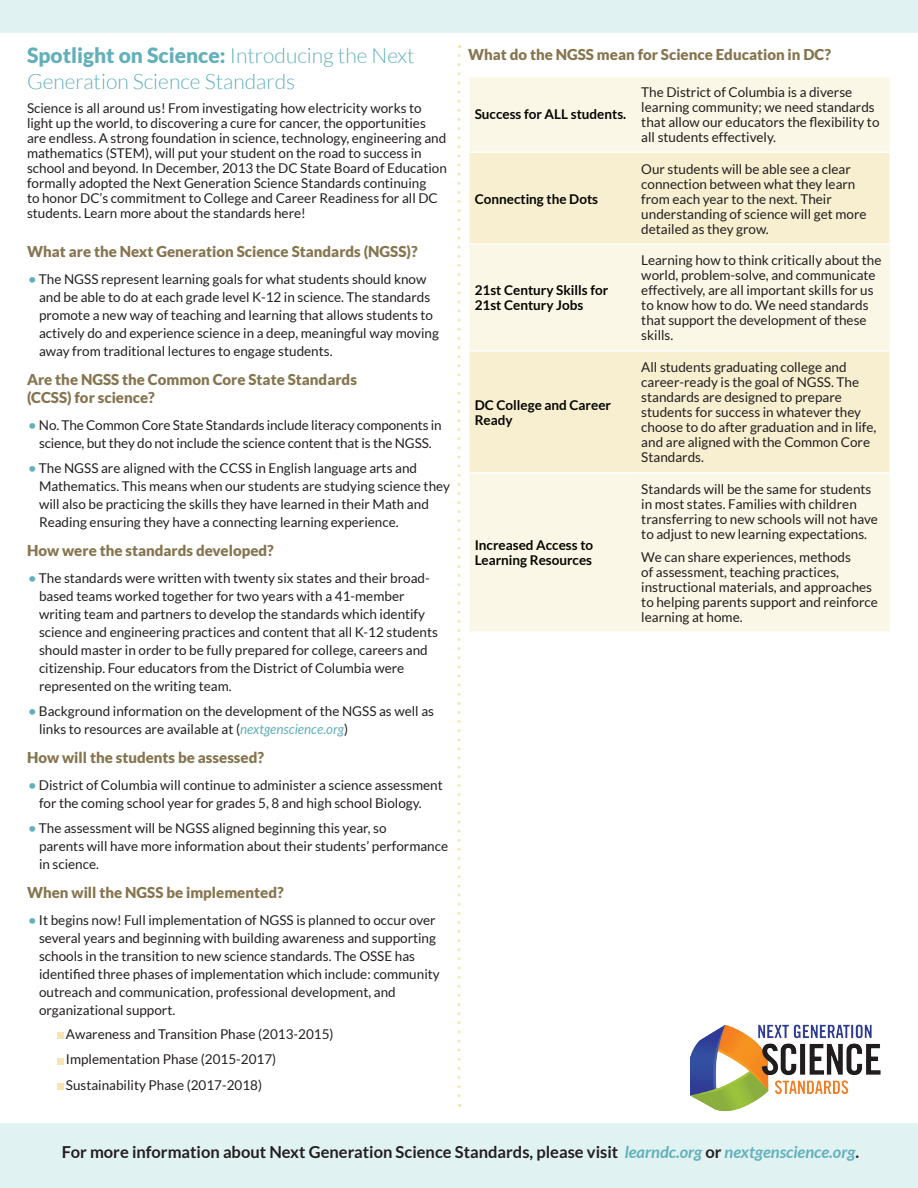
<style>
.page{position:relative;width:918px;height:1188px;background:#fff}
.page>*{position:absolute;margin:0;border:0;box-sizing:border-box;transform-origin:0 0}
.t1{font:300 21px/25.2px "Lato";color:#63b0bb}
.t2{font:700 16.5px "Lato";color:#231f20}
.t3{font:900 15px/18px "Lato";color:#86754f}
.t4{font:13.5px/15px "Lato";color:#231f20}
.t5{font:700 13.5px/15px "Lato";color:#040503}
.s1{font-weight:900}
.s2{font-weight:700;color:#63b0bb}
.s3{font-style:italic;color:#63b0bb}
</style>
<div class="page">
<div style="left:0;top:1123px;width:918px;height:65px;background:#e0f2f1"></div>
<div style="left:57px;top:1032px;width:6px;height:7px;background:#f3e6b1"></div>
<svg style="left:57px;top:1058px;width:6px;height:6px"></svg>
<div style="left:57px;top:1083px;width:6px;height:7px;background:#f3e6b1"></div>
<div style="left:470px;top:78px;width:420px;height:553px;background:#faf7e6"></div>
<svg style="left:470px;top:152px;width:420px;height:321px;fill:#f7efcf"></svg>
<hr style="left:470px;top:151px;width:165px;height:2px;background:#fff">
<hr style="left:635px;top:151px;width:254px;height:2px;background:#fff">
<hr style="left:470px;top:243px;width:165px;height:2px;background:#fff">
<hr style="left:635px;top:243px;width:254px;height:2px;background:#fff">
<hr style="left:470px;top:350px;width:165px;height:2px;background:#fff">
<hr style="left:635px;top:350px;width:254px;height:2px;background:#fff">
<hr style="left:470px;top:472px;width:165px;height:2px;background:#fff">
<hr style="left:635px;top:472px;width:254px;height:2px;background:#fff">
<svg style="left:458px;top:55px;width:2px;height:1052px"></svg>
<div style="left:0;top:0;width:918px;height:32px;background:#e0f2f1"></div>
<img style="left:690px;top:1024px;width:191px;height:88px">
<h1 class="t1" style="left:27px;top:43px;width:389px"><span class="s1">Spotlight on Science:</span> Introducing the Next<br>Generation Science Standards</h1>
<p class="t4" style="left:27px;top:100px;width:421px">Science is all around us! From investigating how electricity works to light up the world, to discovering a cure for cancer, the opportunities are endless. A strong foundation in science, technology, engineering and mathematics (STEM), will put your student on the road to success in school and beyond. In December, 2013 the DC State Board of Education formally adopted the Next Generation Science Standards continuing<br>to honor DC’s commitment to College and Career Readiness for all DC students. Learn more about the standards here!</p>
<p class="t3" style="left:27px;top:242px;width:392px">What are the Next Generation Science Standards (NGSS)?</p>
<p class="t4" style="left:39px;top:270px;width:402px;line-height:18px;text-indent:-11px"><span class="s2">•</span> The NGSS represent learning goals for what students should know and be able to do at each grade level K-12 in science. The standards promote a new way of teaching and learning that allows students to actively do and experience science in a deep, meaningful way moving away from traditional lectures to engage students.</p>
<p class="t3" style="left:27px;top:370px;width:331px">Are the NGSS the Common Core State Standards (CCSS) for science?</p>
<p class="t4" style="left:28px;top:416px;width:415px;line-height:18px;text-align:center"><span class="s2">•</span> No. The Common Core State Standards include literacy components in science, but they do not include the science content that is the NGSS.</p>
<p class="t4" style="left:39px;top:459px;width:412px;line-height:18px;text-indent:-11px"><span class="s2">•</span> The NGSS are aligned with the CCSS in English language arts and Mathematics. This means when our students are studying science they will also be practicing the skills they have learned in their Math and Reading ensuring they have a connecting learning experience.</p>
<p class="t3" style="left:27px;top:541px;width:248px">How were the standards developed?</p>
<p class="t4" style="left:39px;top:569px;width:400px;line-height:18px;text-indent:-11px"><span class="s2">•</span> The standards were written with twenty six states and their broad&shy;based teams worked together for two years with a 41-member writing team and partners to develop the standards which identify science and engineering practices and content that all K-12 students should master in order to be fully prepared for college, careers and citizenship. Four educators from the District of Columbia were represented on the writing team.</p>
<p class="t4" style="left:39px;top:702px;width:397px;line-height:18px;text-indent:-11px"><span class="s2">•</span> Background information on the development of the NGSS as well as links to resources are available at (<span class="s3">nextgenscience.org</span>)</p>
<p class="t3" style="left:27px;top:748px;width:239px">How will the students be assessed?</p>
<p class="t4" style="left:39px;top:776px;width:405px;line-height:18px;text-indent:-11px"><span class="s2">•</span> District of Columbia will continue to administer a science assessment for the coming school year for grades 5, 8 and high school Biology.</p>
<p class="t4" style="left:39px;top:819px;width:411px;line-height:18px;text-indent:-11px"><span class="s2">•</span> The assessment will be NGSS aligned beginning this year, so<br>parents will have more information about their students’ performance in science.</p>
<p class="t3" style="left:27px;top:883px;width:258px">When will the NGSS be implemented?</p>
<p class="t4" style="left:39px;top:911px;width:402px;line-height:18px;text-indent:-11px"><span class="s2">•</span> It begins now! Full implementation of NGSS is planned to occur over several years and beginning with building awareness and supporting schools in the transition to new science standards. The OSSE has identified three phases of implementation which include: community outreach and communication, professional development, and organizational support.</p>
<p class="t4" style="left:66px;top:1021px;width:269px;line-height:25.5px">Awareness and Transition Phase (2013-2015)<br>Implementation Phase (2015-2017)<br>Sustainability Phase (2017-2018)</p>
<p class="t3" style="left:468px;top:45px;width:365px">What do the NGSS mean for Science Education in DC?</p>
<p class="t5" style="left:475px;top:107px;width:153px">Success for ALL students.</p>
<p class="t5" style="left:475px;top:191px;width:125px">Connecting the Dots</p>
<p class="t5" style="left:475px;top:283px;width:135px">21st Century Skills for<br>21st Century Jobs</p>
<p class="t5" style="left:475px;top:397px;width:138px">DC College and Career<br>Ready</p>
<p class="t5" style="left:475px;top:538px;width:120px">Increased Access to<br>Learning Resources</p>
<p class="t4" style="left:641px;top:84px;width:240px">The District of Columbia is a diverse learning community; we need standards that allow our educators the flexibility to all students effectively.</p>
<p class="t4" style="left:641px;top:161px;width:227px">Our students will be able see a clear connection between what they learn from each year to the next. Their understanding of science will get more detailed as they grow.</p>
<p class="t4" style="left:641px;top:253px;width:242px">Learning how to think critically about the world, problem-solve, and communicate effectively, are all important skills for us to know how to do. We need standards that support the development of these skills.</p>
<p class="t4" style="left:641px;top:360px;width:237px">All students graduating college and career-ready is the goal of NGSS. The standards are designed to prepare students for success in whatever they choose to do after graduation and in life, and are aligned with the Common Core Standards.</p>
<p class="t4" style="left:641px;top:482px;width:238px">Standards will be the same for students in most states. Families with children transferring to new schools will not have to adjust to new learning expectations.</p>
<p class="t4" style="left:641px;top:549px;width:238px">We can share experiences, methods<br>of assessment, teaching practices, instructional materials, and approaches to helping parents support and reinforce learning at home.</p>
<p class="t2" style="left:62px;top:1143px;width:799px">For more information about Next Generation Science Standards, please visit <span class="s3">learndc.org</span> or <span class="s3">nextgenscience.org</span>.</p>
</div>
